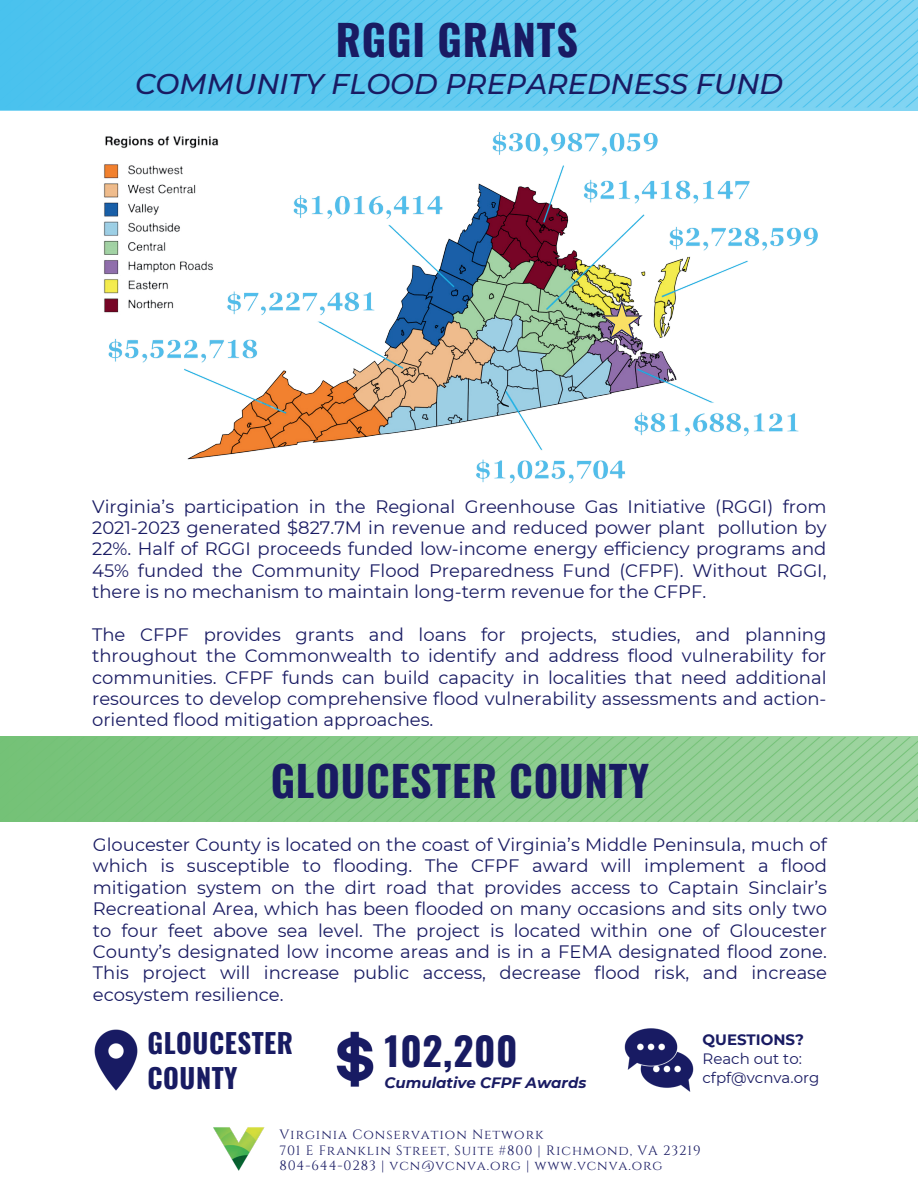
<style>
.page{position:relative;width:918px;height:1188px;background:#fff}
.page>*{position:absolute;margin:0;border:0;box-sizing:border-box;transform-origin:0 0}
.t1{font:700 42px "Oswald";letter-spacing:.02em;color:#191b63}
.t2{font:700 39px "Oswald";letter-spacing:.02em;color:#181b62}
.t3{font:italic 500 28.5px "Montserrat";color:#191b63}
.t4{font:700 27px/34.8px "Oswald";letter-spacing:.02em;color:#181b62}
.t5{font:18px/21.3px "Montserrat";color:#191b63;text-align:justify}
.t6{font:15px/19.2px "Montserrat";color:#191b63}
.t7{font:italic 700 15px "Montserrat";color:#191b63}
.t8{font:700 15px "Montserrat";color:#191b63}
.t9{font:13.5px/15.8px "Cinzel";letter-spacing:.065em;color:#191b63}
</style>
<div class="page">
<img style="left:108px;top:132px;width:710px;height:352px">
<div style="left:188px;top:172px;width:78px;height:108px;background:#fff"></div>
<img style="left:103px;top:132px;width:125px;height:193px">
<svg style="left:0;top:0;width:918px;height:111px"></svg>
<svg style="left:601px;top:300px;width:42px;height:40px"></svg>
<svg style="left:0;top:736px;width:918px;height:86px"></svg>
<img style="left:94px;top:1029px;width:44px;height:62px">
<img style="left:624px;top:1028px;width:70px;height:64px">
<img style="left:336px;top:1031px;width:38px;height:56px">
<img style="left:213px;top:1127px;width:52px;height:44px">
<h1 class="t1" style="left:336px;top:18px;width:244px">RGGI GRANTS</h1>
<h3 class="t3" style="left:135px;top:64px;width:650px">COMMUNITY FLOOD PREPAREDNESS FUND</h3>
<p class="t5" style="left:92px;top:495px;width:736px">Virginia’s participation in the Regional Greenhouse Gas Initiative (RGGI) from 2021-2023 generated $827.7M in revenue and reduced power plant pollution by 22%. Half of RGGI proceeds funded low-income energy efficiency programs and 45% funded the Community Flood Preparedness Fund (CFPF). Without RGGI, there is no mechanism to maintain long-term revenue for the CFPF.</p>
<p class="t5" style="left:92px;top:623px;width:736px">The CFPF provides grants and loans for projects, studies, and planning throughout the Commonwealth to identify and address flood vulnerability for communities. CFPF funds can build capacity in localities that need additional resources to develop comprehensive flood vulnerability assessments and action&shy;oriented flood mitigation approaches.</p>
<h1 class="t1" style="left:271px;top:759px;width:380px">GLOUCESTER COUNTY</h1>
<p class="t5" style="left:93px;top:833px;width:736px">Gloucester County is located on the coast of Virginia’s Middle Peninsula, much of which is susceptible to flooding. The CFPF award will implement a flood mitigation system on the dirt road that provides access to Captain Sinclair’s Recreational Area, which has been flooded on many occasions and sits only two to four feet above sea level. The project is located within one of Gloucester County’s designated low income areas and is in a FEMA designated flood zone.<br>This project will increase public access, decrease flood risk, and increase ecosystem resilience.</p>
<h3 class="t4" style="left:148px;top:1028px;width:147px">GLOUCESTER<br>COUNTY</h3>
<p class="t8" style="left:703px;top:1028px;width:103px">QUESTIONS?</p>
<h2 class="t2" style="left:384px;top:1031px;width:135px">102,200</h2>
<p class="t7" style="left:384px;top:1071px;width:203px">Cumulative CFPF Awards</p>
<p class="t6" style="left:703px;top:1048px;width:118px">Reach out to: cfpf@vcnva.org</p>
<p class="t9" style="left:279px;top:1126px;width:423px">Virginia Conservation Network<br>701 E Franklin Street, Suite #800 | Richmond, VA 23219<br>804-644-0283 | vcn@vcnva.org | www.vcnva.org</p>
</div>
